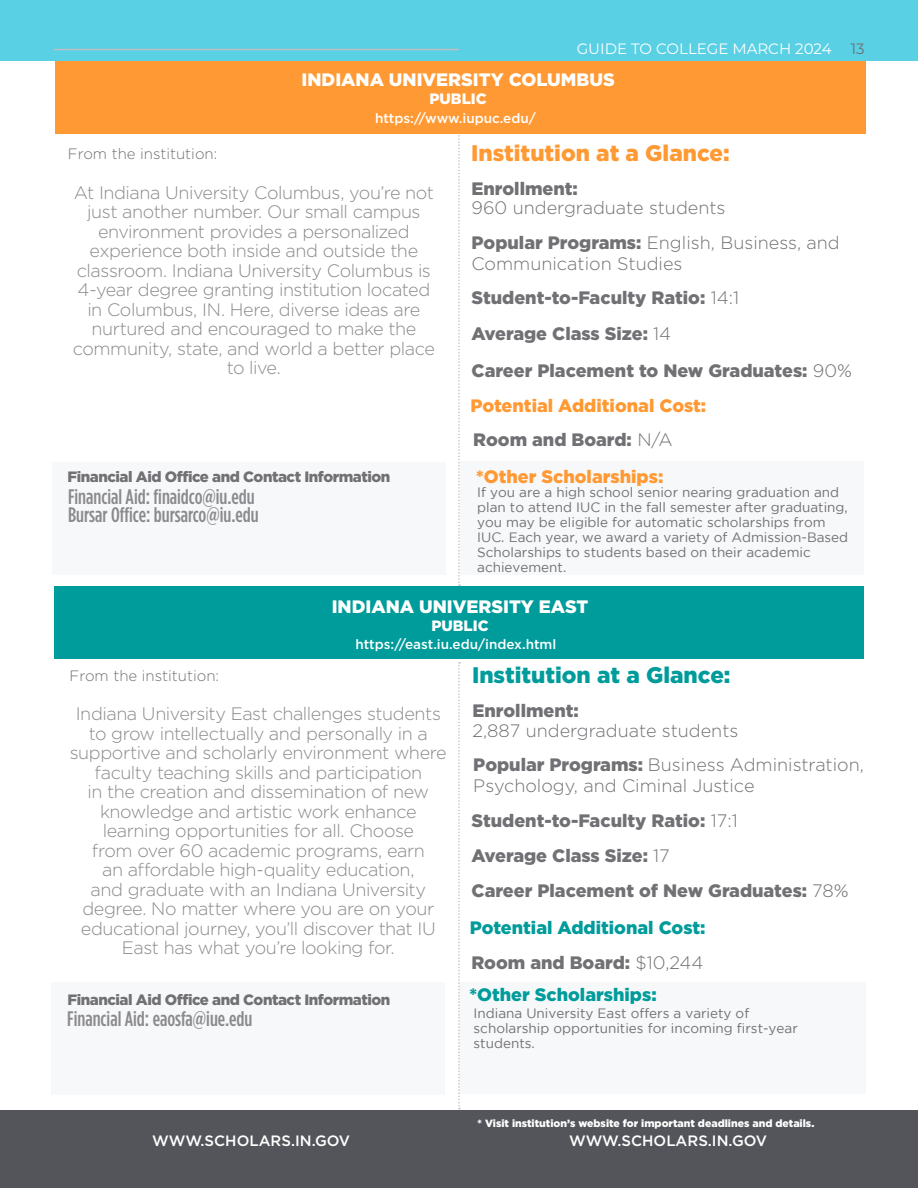
<style>
.page{position:relative;width:918px;height:1188px;background:#fff}
.page>*{position:absolute;margin:0;border:0;box-sizing:border-box;transform-origin:0 0}
.t1{font:900 22.5px "Gotham HTF";color:#f93}
.t2{font:900 22.5px "Gotham HTF";color:#009b9b}
.t3{font:500 condensed 21px/18px "Gotham HTF";color:#8a8a8e}
.Body_Center-8pt{font:300 18px/19.5px "Gotham HTF";letter-spacing:-.025em;color:#8a8a8e;text-align:center}
.Body_Single_Line_Enrollment{font:900 18px "Gotham HTF";color:#717074}
.Body_Single_Line_Enrollment-2{font:300 18px/21px "Gotham HTF";color:#717074}
.Heading{font:900 18px "Gotham HTF";color:#fff}
.t4{font:900 18px "Gotham HTF";color:#f93}
.t5{font:900 18px "Gotham HTF";color:#009b9b}
.t6{font:900 15px "Gotham HTF";letter-spacing:-.03em;color:#717074}
.t7{font:500 15px "Gotham HTF";color:#fff}
.Body_Center-8pt-2{font:300 15px "Gotham HTF";color:#717074}
.t8{font:15px "Montserrat";color:#fff}
.Heading-2{font:900 15px "Gotham HTF";color:#fff}
.t9{font:15px "Montserrat";color:#717074}
.Body_Single_Line_Enrollment-3{font:13.5px/15px "Gotham";color:#717074}
.Body_Single_Line_Enrollment-4{font:500 13.5px "Gotham HTF";color:#fff}
.t10{font:900 10.5px "Gotham HTF";color:#fff}
.s1{font-weight:900}
.s2{font-weight:300}
</style>
<div class="page">
<div style="left:0;top:1110px;width:918px;height:78px;background:#54555a"></div>
<div style="left:0;top:0;width:918px;height:61px;background:#59d0e4"></div>
<hr style="left:53px;top:49px;width:406px;height:1px;background:#bcbdc0">
<svg style="left:458px;top:135px;width:2px;height:451px"></svg>
<div style="left:55px;top:61px;width:810px;height:73px;background:#f93"></div>
<div style="left:54px;top:586px;width:810px;height:73px;background:#009b9b"></div>
<div style="left:52px;top:463px;width:394px;height:112px;background:#f7f8f9"></div>
<div style="left:51px;top:983px;width:394px;height:112px;background:#f7f8f9"></div>
<div style="left:460px;top:461px;width:404px;height:113px;background:#f7f8f9"></div>
<div style="left:460px;top:982px;width:406px;height:112px;background:#f7f8f9"></div>
<svg style="left:458px;top:662px;width:2px;height:447px"></svg>
<p class="t8" style="left:577px;top:38px;width:256px">GUIDE TO COLLEGE MARCH 2024</p>
<p class="t9" style="left:851px;top:38px;width:15px">13</p>
<p class="Heading" style="left:302px;top:69px;width:315px">INDIANA UNIVERSITY COLUMBUS</p>
<p class="Heading-2" style="left:430px;top:90px;width:59px">PUBLIC</p>
<p class="Body_Single_Line_Enrollment-4" style="left:375px;top:111px;width:162px">https://www.iupuc.edu/</p>
<p class="Body_Center-8pt-2" style="left:68px;top:145px;width:151px">From the institution:</p>
<p class="Body_Center-8pt" style="left:73px;top:182px;width:364px">At Indiana University Columbus, you’re not just another number. Our small campus environment provides a personalized experience both inside and outside the classroom. Indiana University Columbus is 4-year degree granting institution located in Columbus, IN. Here, diverse ideas are nurtured and encouraged to make the community, state, and world a better place to live.</p>
<p class="t6" style="left:68px;top:468px;width:324px">Financial Aid Office and Contact Information</p>
<p class="t3" style="left:68px;top:487px;width:192px">Financial Aid: finaidco@iu.edu<br>Bursar Office: bursarco@iu.edu</p>
<p class="t1" style="left:471px;top:140px;width:260px">Institution at a Glance:</p>
<p class="Body_Single_Line_Enrollment" style="left:472px;top:178px;width:108px">Enrollment:</p>
<p class="Body_Single_Line_Enrollment-2" style="left:472px;top:197px;width:256px">960 undergraduate students</p>
<p class="Body_Single_Line_Enrollment-2" style="left:472px;top:232px;width:370px"><span class="s1">Popular Programs:</span> English, Business, and<br>Communication Studies</p>
<p class="Body_Single_Line_Enrollment" style="left:472px;top:287px;width:269px">Student-to-Faculty Ratio: <span class="s2">14:1</span></p>
<p class="Body_Single_Line_Enrollment" style="left:472px;top:323px;width:201px">Average Class Size: <span class="s2">14</span></p>
<p class="Body_Single_Line_Enrollment" style="left:472px;top:361px;width:382px">Career Placement to New Graduates: <span class="s2">90%</span></p>
<p class="t4" style="left:470px;top:395px;width:237px">Potential Additional Cost:</p>
<p class="Body_Single_Line_Enrollment" style="left:473px;top:429px;width:201px">Room and Board: <span class="s2">N/A</span></p>
<p class="Body_Single_Line_Enrollment-3" style="left:477px;top:485px;width:373px">If you are a high school senior nearing graduation and plan to attend IUC in the fall semester after graduating, you may be eligible for automatic scholarships from IUC. Each year, we award a variety of Admission-Based Scholarships to students based on their academic achievement.</p>
<p class="t4" style="left:476px;top:467px;width:189px">*Other Scholarships:</p>
<p class="Heading" style="left:332px;top:596px;width:258px">INDIANA UNIVERSITY EAST</p>
<p class="Heading-2" style="left:431px;top:617px;width:59px">PUBLIC</p>
<p class="Body_Single_Line_Enrollment-4" style="left:355px;top:636px;width:202px">https://east.iu.edu/index.html</p>
<p class="Body_Center-8pt-2" style="left:70px;top:667px;width:151px">From the institution:</p>
<p class="Body_Center-8pt" style="left:70px;top:704px;width:378px">Indiana University East challenges students to grow intellectually and personally in a supportive and scholarly environment where faculty teaching skills and participation<br>in the creation and dissemination of new knowledge and artistic work enhance learning opportunities for all. Choose<br>from over 60 academic programs, earn<br>an affordable high-quality education,<br>and graduate with an Indiana University degree. No matter where you are on your educational journey, you’ll discover that IU East has what you’re looking for.</p>
<p class="t2" style="left:472px;top:662px;width:260px">Institution at a Glance:</p>
<p class="Body_Single_Line_Enrollment" style="left:473px;top:701px;width:108px">Enrollment:</p>
<p class="Body_Single_Line_Enrollment-2" style="left:473px;top:720px;width:267px">2,887 undergraduate students</p>
<p class="Body_Single_Line_Enrollment-2" style="left:473px;top:754px;width:392px"><span class="s1">Popular Programs:</span> Business Administration,<br>Psychology, and Ciminal Justice</p>
<p class="Body_Single_Line_Enrollment" style="left:472px;top:810px;width:268px">Student-to-Faculty Ratio: <span class="s2">17:1</span></p>
<p class="Body_Single_Line_Enrollment" style="left:472px;top:846px;width:200px">Average Class Size: <span class="s2">17</span></p>
<p class="Body_Single_Line_Enrollment" style="left:472px;top:880px;width:379px">Career Placement of New Graduates: <span class="s2">78%</span></p>
<p class="t5" style="left:470px;top:917px;width:237px">Potential Additional Cost:</p>
<p class="Body_Single_Line_Enrollment" style="left:472px;top:952px;width:233px">Room and Board: <span class="s2">$10,244</span></p>
<p class="t6" style="left:68px;top:991px;width:324px">Financial Aid Office and Contact Information</p>
<p class="t5" style="left:469px;top:985px;width:189px">*Other Scholarships:</p>
<p class="t3" style="left:67px;top:1009px;width:187px">Financial Aid: eaosfa@iue.edu</p>
<p class="Body_Single_Line_Enrollment-3" style="left:474px;top:1006px;width:326px">Indiana University East offers a variety of scholarship opportunities for incoming first-year students.</p>
<p class="t10" style="left:478px;top:1118px;width:338px">* Visit institution’s website for important deadlines and details.</p>
<p class="t7" style="left:152px;top:1132px;width:200px">WWW.SCHOLARS.IN.GOV</p>
<p class="t7" style="left:569px;top:1132px;width:200px">WWW.SCHOLARS.IN.GOV</p>
</div>
